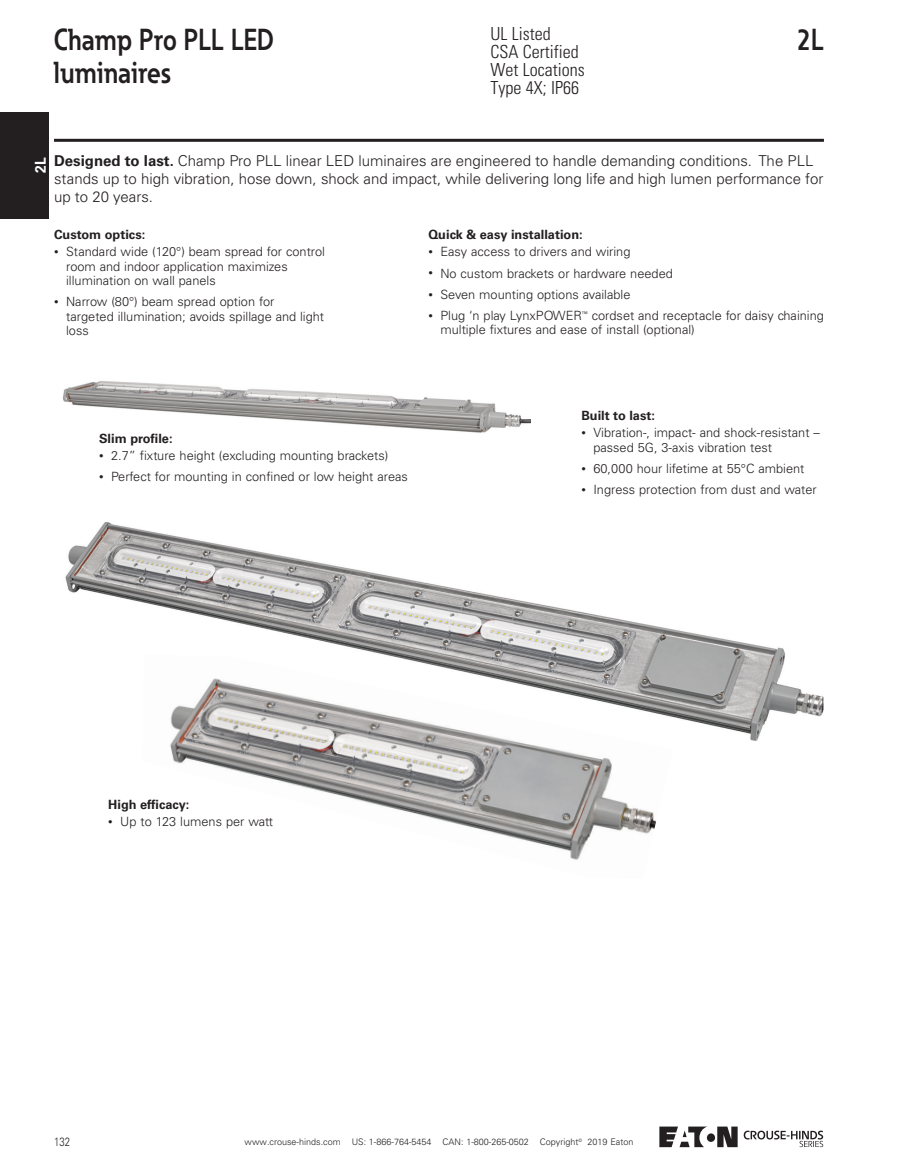
<style>
.page{position:relative;width:905px;height:1175px;background:#fff}
.page>*{position:absolute;margin:0;border:0;box-sizing:border-box;transform-origin:0 0}
.t1{font:700 30px/33px "Eaton";color:#231f20;scale:.86 1}
.t2{font:300 condensed 18px/18px "Univers LT Std";color:#231f20}
.t3{font:300 15px/18px "Univers LT Std";color:#231f20}
.t4{font:700 15px "Univers LT Std";color:#fff;scale:.92 1}
.t5{font:300 12.75px/14.4px "Univers LT Std";color:#231f20}
.t6{font:700 12.75px "Univers LT Std";color:#231f20}
.t7{font:300 12px "Univers LT Std";color:#231f20;scale:.8 1}
.t8{font:300 9px "Univers LT Std";color:#231f20}
.s1{font-weight:700}
.s2{font-size:9px}
</style>
<div class="page">
<hr style="left:54px;top:139px;width:770px;height:3px;background:#231f20">
<div style="left:706px;top:1133px;width:9px;height:8px;background:#231f20;border-radius:50%"></div>
<svg style="left:717px;top:1126px;width:20px;height:21px"></svg>
<svg style="left:659px;top:1126px;width:48px;height:21px"></svg>
<svg style="left:743px;top:1130px;width:80px;height:17px"></svg>
<div style="left:0;top:112px;width:49px;height:106px;background:#231f20"></div>
<img style="left:264px;top:777px;width:392px;height:83px">
<img style="left:65px;top:521px;width:758px;height:256px">
<img style="left:62px;top:381px;width:468px;height:52px">
<h1 class="t1" style="left:54px;top:22px;width:257px">Champ Pro PLL LED luminaires</h1>
<h2 class="t2" style="left:490px;top:24px;width:96px">UL Listed<br>CSA Certified<br>Wet Locations<br>Type 4X; IP66</h2>
<h1 class="t1" style="left:796px;top:22px;width:33px">2L</h1>
<p class="t4" style="left:32px;top:173px;width:18px;rotate:-90deg">2L</p>
<p class="t3" style="left:54px;top:152px;width:770px"><span class="s1">Designed to last.</span> Champ Pro PLL linear LED luminaires are engineered to handle demanding conditions. The PLL stands up to high vibration, hose down, shock and impact, while delivering long life and high lumen performance for up to 20 years.</p>
<p class="t6" style="left:54px;top:227px;width:93px">Custom optics:</p>
<p class="t5" style="left:66px;top:245px;width:260px;text-indent:-12px"><span class="s2">•</span> Standard wide (120°) beam spread for control room and indoor application maximizes illumination on wall panels</p>
<p class="t5" style="left:66px;top:295px;width:260px;text-indent:-12px"><span class="s2">•</span> Narrow (80°) beam spread option for targeted illumination; avoids spillage and light loss</p>
<p class="t6" style="left:428px;top:227px;width:156px">Quick &amp; easy installation:</p>
<p class="t5" style="left:428px;top:245px;width:203px"><span class="s2">•</span> Easy access to drivers and wiring</p>
<p class="t5" style="left:428px;top:266px;width:246px"><span class="s2">•</span> No custom brackets or hardware needed</p>
<p class="t5" style="left:428px;top:287px;width:203px"><span class="s2">•</span> Seven mounting options available</p>
<p class="t5" style="left:440px;top:308px;width:385px;text-indent:-12px"><span class="s2">•</span> Plug ‘n play LynxPOWER<sup>™</sup> cordset and receptacle for daisy chaining multiple fixtures and ease of install (optional)</p>
<p class="t6" style="left:99px;top:430px;width:75px">Slim profile:</p>
<p class="t5" style="left:99px;top:448px;width:291px"><span class="s2">•</span> 2.7” fixture height (excluding mounting brackets)</p>
<p class="t5" style="left:99px;top:469px;width:310px"><span class="s2">•</span> Perfect for mounting in confined or low height areas</p>
<p class="t6" style="left:581px;top:408px;width:75px">Built to last:</p>
<p class="t5" style="left:593px;top:425px;width:228px;text-indent:-12px"><span class="s2">•</span> Vibration-, impact- and shock-resistant – passed 5G, 3-axis vibration test</p>
<p class="t5" style="left:581px;top:461px;width:224px"><span class="s2">•</span> 60,000 hour lifetime at 55°C ambient</p>
<p class="t5" style="left:581px;top:482px;width:237px"><span class="s2">•</span> Ingress protection from dust and water</p>
<p class="t6" style="left:108px;top:797px;width:83px">High efficacy:</p>
<p class="t5" style="left:108px;top:814px;width:166px"><span class="s2">•</span> Up to 123 lumens per watt</p>
<p class="t7" style="left:54px;top:1134px;width:22px">132</p>
<p class="t8" style="left:587px;top:1136px;width:47px">2019 Eaton</p>
<p class="t8" style="left:244px;top:1136px;width:339px">www.crouse-hinds.com US: 1-866-764-5454 CAN: 1-800-265-0502 Copyright<sup>©</sup></p>
</div>
